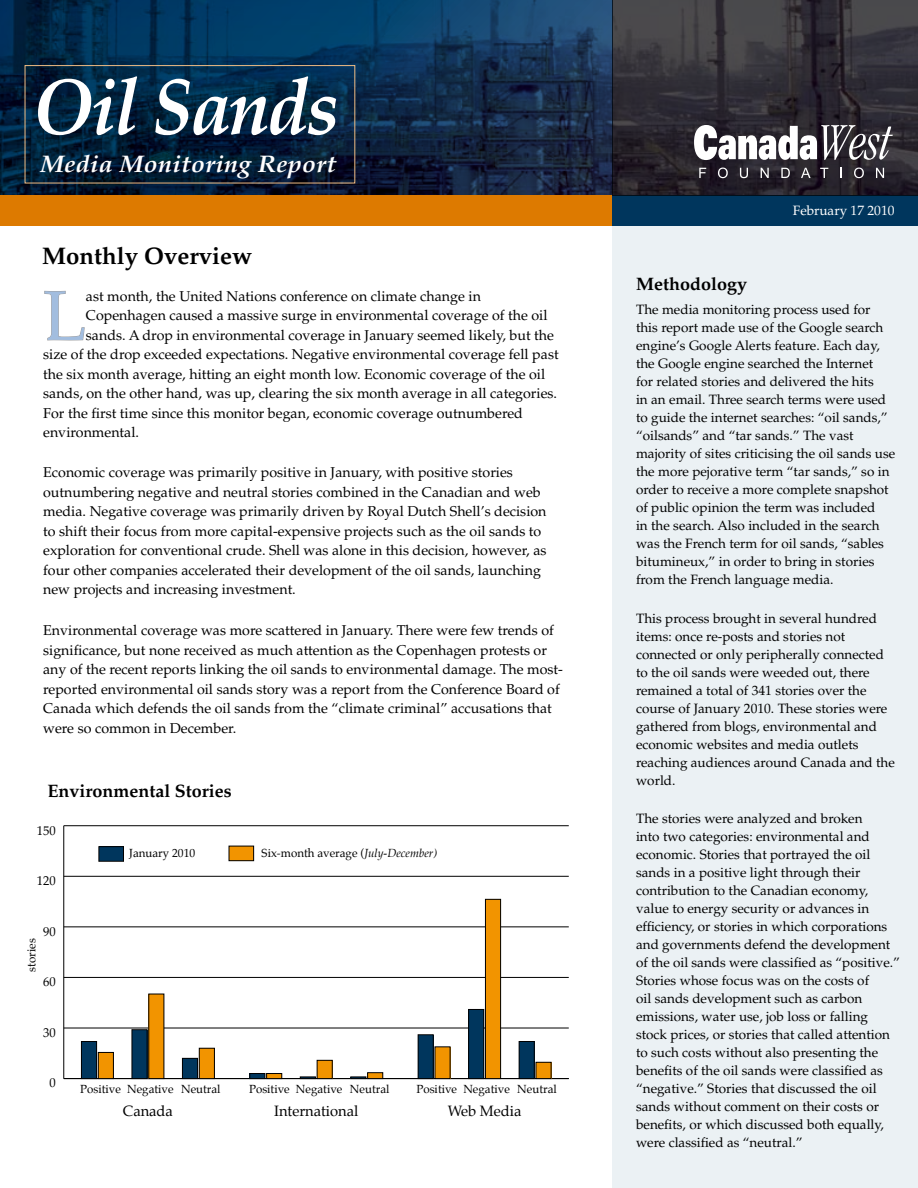
<style>
.page{position:relative;width:918px;height:1188px;background:#fff}
.page>*{position:absolute;margin:0;border:0;box-sizing:border-box;transform-origin:0 0}
.t1{font:italic 700 79.35px "Palatino LT Std";letter-spacing:-.035em;color:#fff;scale:.93 1}
.t2{font:69.9px "Palatino LT Std";color:#a2bddf}
.t3{font:italic 700 24px "Palatino LT Std";letter-spacing:.01em;color:#fff;scale:1.05 1}
.t4{font:700 24px "Palatino LT Std";color:#000}
.t5{font:700 18px "Palatino LT Std";color:#000}
.t6{font:14.7px "Palatino";color:#000}
.t7{font:14.25px/19.5px "Palatino LT Std";color:#000}
.t8{font:13.5px/18px "Palatino LT Std";color:#000}
.t9{font:13.5px "Palatino LT Std";color:#fff}
.t10{font:12.6px "Palatino";color:#000}
.t11{font:11.55px "Palatino";color:#000}
.s1{font-style:italic}
</style>
<div class="page">
<div style="left:613px;top:226px;width:305px;height:962px;background:#ebf1f4"></div>
<svg style="left:44px;top:291px;width:41px;height:50px"></svg>
<svg style="left:0;top:0;width:613px;height:195px;background:#092a4a"></svg>
<div style="left:0;top:195px;width:613px;height:31px;background:#dd7a00"></div>
<div style="left:613px;top:195px;width:305px;height:31px;background:#00365d"></div>
<svg style="left:613px;top:0;width:305px;height:195px;background:#322f36"></svg>
<svg style="left:694px;top:125px;width:199px;height:35px"></svg>
<svg style="left:699px;top:168px;width:7px;height:10px"></svg>
<svg style="left:718px;top:168px;width:10px;height:10px"></svg>
<svg style="left:740px;top:168px;width:8px;height:10px"></svg>
<svg style="left:761px;top:168px;width:8px;height:10px"></svg>
<svg style="left:781px;top:168px;width:9px;height:10px"></svg>
<svg style="left:801px;top:168px;width:10px;height:10px"></svg>
<svg style="left:820px;top:168px;width:8px;height:10px"></svg>
<svg style="left:840px;top:168px;width:2px;height:10px"></svg>
<svg style="left:854px;top:168px;width:10px;height:10px"></svg>
<svg style="left:876px;top:168px;width:8px;height:10px"></svg>
<div style="left:25px;top:65px;width:330px;height:118px;border:1px solid #f0bc84"></div>
<div style="left:99px;top:847px;width:25px;height:14px;background:#00365d"></div>
<div style="left:99px;top:846px;width:25px;height:16px;border:1px solid #000"></div>
<div style="left:229px;top:846px;width:25px;height:15px;background:#f29400"></div>
<div style="left:229px;top:846px;width:25px;height:15px;border:1px solid #000"></div>
<hr style="left:64px;top:826px;width:1px;height:253px;background:#000">
<hr style="left:64px;top:1078px;width:505px;height:1px;background:#000">
<hr style="left:64px;top:1028px;width:505px;height:1px;background:#000">
<hr style="left:64px;top:977px;width:505px;height:1px;background:#000">
<hr style="left:64px;top:927px;width:505px;height:1px;background:#000">
<hr style="left:64px;top:876px;width:505px;height:1px;background:#000">
<hr style="left:64px;top:825px;width:505px;height:1px;background:#000">
<div style="left:199px;top:1048px;width:15px;height:31px;background:#f29400"></div>
<div style="left:199px;top:1048px;width:16px;height:31px;border:1px solid #000"></div>
<div style="left:368px;top:1073px;width:15px;height:6px;background:#f29400"></div>
<div style="left:367px;top:1072px;width:16px;height:7px;border:1px solid #000"></div>
<div style="left:536px;top:1062px;width:15px;height:17px;background:#f29400"></div>
<div style="left:536px;top:1062px;width:15px;height:17px;border:1px solid #000"></div>
<div style="left:182px;top:1058px;width:16px;height:21px;background:#00365d"></div>
<div style="left:182px;top:1058px;width:16px;height:21px;border:1px solid #000"></div>
<svg style="left:351px;top:1077px;width:15px;height:1px"></svg>
<div style="left:519px;top:1041px;width:15px;height:38px;background:#00365d"></div>
<div style="left:519px;top:1041px;width:16px;height:38px;border:1px solid #000"></div>
<div style="left:149px;top:994px;width:15px;height:85px;background:#f29400"></div>
<div style="left:317px;top:1060px;width:15px;height:19px;background:#f29400"></div>
<div style="left:317px;top:1060px;width:16px;height:19px;border:1px solid #000"></div>
<div style="left:485px;top:899px;width:16px;height:180px;background:#f29400"></div>
<div style="left:485px;top:899px;width:16px;height:180px;border:1px solid #000"></div>
<div style="left:132px;top:1030px;width:15px;height:49px;background:#00365d"></div>
<div style="left:132px;top:1029px;width:15px;height:50px;border:1px solid #000"></div>
<svg style="left:300px;top:1077px;width:16px;height:1px"></svg>
<div style="left:469px;top:1009px;width:15px;height:70px;background:#00365d"></div>
<div style="left:468px;top:1009px;width:16px;height:70px;border:1px solid #000"></div>
<div style="left:98px;top:1052px;width:15px;height:27px;background:#f29400"></div>
<div style="left:98px;top:1052px;width:16px;height:27px;border:1px solid #000"></div>
<div style="left:267px;top:1074px;width:15px;height:5px;background:#f29400"></div>
<div style="left:266px;top:1073px;width:16px;height:6px;border:1px solid #000"></div>
<div style="left:435px;top:1047px;width:15px;height:32px;background:#f29400"></div>
<div style="left:81px;top:1041px;width:16px;height:38px;background:#00365d"></div>
<div style="left:81px;top:1041px;width:16px;height:38px;border:1px solid #000"></div>
<div style="left:250px;top:1074px;width:15px;height:5px;background:#00365d"></div>
<div style="left:250px;top:1073px;width:15px;height:6px;border:1px solid #000"></div>
<div style="left:418px;top:1035px;width:15px;height:44px;background:#00365d"></div>
<div style="left:418px;top:1034px;width:16px;height:45px;border:1px solid #000"></div>
<h1 class="t1" style="left:32px;top:60px;width:331px">Oil Sands</h1>
<h3 class="t3" style="left:40px;top:149px;width:283px">Media Monitoring Report</h3>
<h3 class="t4" style="left:42px;top:242px;width:211px">Monthly Overview</h3>
<h2 class="t2" style="left:43px;top:275px;width:44px">L</h2>
<p class="t7" style="left:86px;top:286px;width:397px">ast month, the United Nations conference on climate change in</p>
<p class="t7" style="left:86px;top:306px;width:463px">Copenhagen caused a massive surge in environmental coverage of the oil</p>
<p class="t7" style="left:86px;top:325px;width:470px">sands. A drop in environmental coverage in January seemed likely, but the</p>
<p class="t7" style="left:43px;top:345px;width:517px">size of the drop exceeded expectations. Negative environmental coverage fell past</p>
<p class="t7" style="left:43px;top:364px;width:504px">the six month average, hitting an eight month low. Economic coverage of the oil</p>
<p class="t7" style="left:43px;top:384px;width:515px">sands, on the other hand, was up, clearing the six month average in all categories.</p>
<p class="t7" style="left:43px;top:403px;width:481px">For the first time since this monitor began, economic coverage outnumbered</p>
<p class="t7" style="left:43px;top:423px;width:97px">environmental.</p>
<p class="t7" style="left:43px;top:463px;width:505px">Economic coverage was primarily positive in January, with positive stories outnumbering negative and neutral stories combined in the Canadian and web media. Negative coverage was primarily driven by Royal Dutch Shell’s decision to shift their focus from more capital-expensive projects such as the oil sands to exploration for conventional crude. Shell was alone in this decision, however, as four other companies accelerated their development of the oil sands, launching new projects and increasing investment.</p>
<p class="t7" style="left:43px;top:621px;width:521px">Environmental coverage was more scattered in January. There were few trends of significance, but none received as much attention as the Copenhagen protests or any of the recent reports linking the oil sands to environmental damage. The most&shy;reported environmental oil sands story was a report from the Conference Board of Canada which defends the oil sands from the “climate criminal” accusations that were so common in December.</p>
<h3 class="t5" style="left:47px;top:780px;width:186px">Environmental Stories</h3>
<p class="t10" style="left:37px;top:820px;width:20px">150</p>
<p class="t10" style="left:37px;top:870px;width:20px">120</p>
<p class="t11" style="left:22px;top:972px;width:35px;rotate:-90deg">stories</p>
<p class="t10" style="left:43px;top:921px;width:14px">90</p>
<p class="t10" style="left:43px;top:972px;width:14px">60</p>
<p class="t10" style="left:43px;top:1022px;width:14px">30</p>
<p class="t10" style="left:50px;top:1073px;width:8px">0</p>
<p class="t11" style="left:129px;top:844px;width:68px">January 2010</p>
<p class="t11" style="left:262px;top:844px;width:177px">Six-month average (<span class="s1">July-December)</span></p>
<p class="t11" style="left:80px;top:1079px;width:142px">Positive Negative Neutral</p>
<p class="t11" style="left:249px;top:1079px;width:142px">Positive Negative Neutral</p>
<p class="t11" style="left:416px;top:1079px;width:142px">Positive Negative Neutral</p>
<p class="t6" style="left:123px;top:1098px;width:52px">Canada</p>
<p class="t6" style="left:274px;top:1098px;width:86px">International</p>
<p class="t6" style="left:448px;top:1098px;width:75px">Web Media</p>
<p class="t9" style="left:793px;top:202px;width:103px">February 17 2010</p>
<h3 class="t5" style="left:636px;top:273px;width:113px">Methodology</h3>
<p class="t8" style="left:636px;top:301px;width:261px">The media monitoring process used for this report made use of the Google search engine’s Google Alerts feature. Each day, the Google engine searched the Internet<br>for related stories and delivered the hits<br>in an email. Three search terms were used to guide the internet searches: “oil sands,” “oilsands” and “tar sands.” The vast majority of sites criticising the oil sands use the more pejorative term “tar sands,” so in order to receive a more complete snapshot of public opinion the term was included<br>in the search. Also included in the search was the French term for oil sands, “sables bitumineux,” in order to bring in stories from the French language media.</p>
<p class="t8" style="left:636px;top:609px;width:260px">This process brought in several hundred items: once re-posts and stories not connected or only peripherally connected to the oil sands were weeded out, there remained a total of 341 stories over the course of January 2010. These stories were gathered from blogs, environmental and economic websites and media outlets reaching audiences around Canada and the world.</p>
<p class="t8" style="left:636px;top:809px;width:265px">The stories were analyzed and broken<br>into two categories: environmental and economic. Stories that portrayed the oil sands in a positive light through their contribution to the Canadian economy, value to energy security or advances in efficiency, or stories in which corporations and governments defend the development of the oil sands were classified as “positive.” Stories whose focus was on the costs of<br>oil sands development such as carbon emissions, water use, job loss or falling stock prices, or stories that called attention to such costs without also presenting the benefits of the oil sands were classified as “negative.” Stories that discussed the oil sands without comment on their costs or benefits, or which discussed both equally, were classified as “neutral.”</p>
</div>
